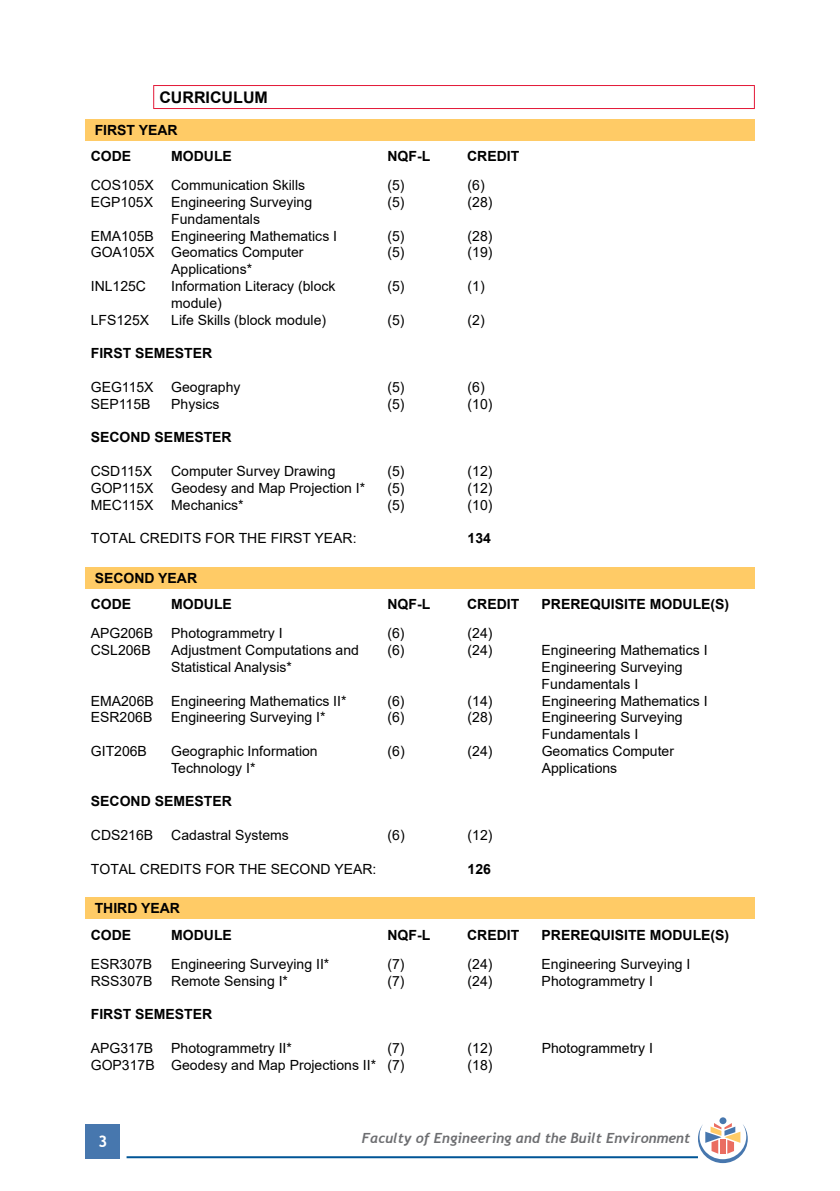
<style>
.page{position:relative;width:840px;height:1191px;background:#fff}
.page>*{position:absolute;margin:0;border:0;box-sizing:border-box;transform-origin:0 0}
.t1{font:700 16px "Arial";color:#000}
.t2{font:700 16px "Trebuchet MS";color:#fff}
.t3{font:14px/16.8px "Arial";color:#000}
.t4{font:700 14px/26.4px "Arial";color:#000}
.t5{font:italic 700 14px "Trebuchet";color:#6d6e71}
</style>
<div class="page">
<div style="left:86px;top:1124px;width:34px;height:34px;background:#4777ae"></div>
<hr style="left:126px;top:1156px;width:571px;height:2px;background:#005596">
<div style="left:719px;top:1117px;width:7px;height:7px;background:#4777ae;border-radius:50%"></div>
<svg style="left:697px;top:1123px;width:50px;height:40px"></svg>
<hr style="left:153px;top:85px;width:601px;height:1px;background:#e31837">
<svg style="left:153px;top:86px;width:1px;height:22px"></svg>
<svg style="left:753px;top:86px;width:1px;height:22px"></svg>
<hr style="left:153px;top:108px;width:601px;height:1px;background:#e31837">
<div style="left:85px;top:119px;width:669px;height:22px;background:#ffcb66"></div>
<div style="left:85px;top:567px;width:669px;height:21px;background:#ffcb66"></div>
<div style="left:85px;top:897px;width:669px;height:22px;background:#ffcb66"></div>
<p class="t1" style="left:159px;top:86px;width:110px">CURRICULUM</p>
<p class="t4" style="left:91px;top:117px;width:88px">FIRST YEAR<br>CODE</p>
<p class="t4" style="left:171px;top:143px;width:62px">MODULE</p>
<p class="t4" style="left:387px;top:143px;width:44px">NQF-L</p>
<p class="t4" style="left:467px;top:143px;width:54px">CREDIT</p>
<p class="t3" style="left:91px;top:177px;width:216px">COS105X Communication Skills</p>
<p class="t3" style="left:387px;top:177px;width:19px">(5)</p>
<p class="t3" style="left:467px;top:177px;width:19px">(6)</p>
<p class="t3" style="left:91px;top:194px;width:64px">EGP105X</p>
<p class="t3" style="left:171px;top:194px;width:142px">Engineering Surveying</p>
<p class="t3" style="left:387px;top:194px;width:19px">(5)</p>
<p class="t3" style="left:467px;top:194px;width:26px">(28)</p>
<p class="t3" style="left:91px;top:210px;width:248px;text-align:center">Fundamentals<br>EMA105B Engineering Mathematics I</p>
<p class="t3" style="left:387px;top:227px;width:19px">(5)</p>
<p class="t3" style="left:467px;top:227px;width:26px">(28)</p>
<p class="t3" style="left:91px;top:244px;width:214px">GOA105X Geomatics Computer</p>
<p class="t3" style="left:387px;top:244px;width:19px">(5)</p>
<p class="t3" style="left:467px;top:244px;width:26px">(19)</p>
<p class="t3" style="left:171px;top:261px;width:82px">Applications*</p>
<p class="t3" style="left:91px;top:278px;width:57px">INL125C</p>
<p class="t3" style="left:171px;top:278px;width:166px">Information Literacy (block</p>
<p class="t3" style="left:387px;top:278px;width:19px">(5)</p>
<p class="t3" style="left:467px;top:278px;width:19px">(1)</p>
<p class="t3" style="left:171px;top:294px;width:52px">module)</p>
<p class="t3" style="left:91px;top:311px;width:60px">LFS125X</p>
<p class="t3" style="left:171px;top:311px;width:156px">Life Skills (block module)</p>
<p class="t3" style="left:387px;top:311px;width:19px">(5)</p>
<p class="t3" style="left:467px;top:311px;width:19px">(2)</p>
<p class="t4" style="left:91px;top:340px;width:123px">FIRST SEMESTER</p>
<p class="t3" style="left:91px;top:378px;width:64px">GEG115X</p>
<p class="t3" style="left:171px;top:378px;width:71px">Geography</p>
<p class="t3" style="left:387px;top:378px;width:19px">(5)</p>
<p class="t3" style="left:467px;top:378px;width:19px">(6)</p>
<p class="t3" style="left:91px;top:395px;width:61px">SEP115B</p>
<p class="t3" style="left:171px;top:395px;width:50px">Physics</p>
<p class="t3" style="left:387px;top:395px;width:19px">(5)</p>
<p class="t3" style="left:467px;top:395px;width:26px">(10)</p>
<p class="t4" style="left:91px;top:424px;width:142px">SECOND SEMESTER</p>
<p class="t3" style="left:91px;top:462px;width:63px">CSD115X</p>
<p class="t3" style="left:171px;top:462px;width:166px">Computer Survey Drawing</p>
<p class="t3" style="left:387px;top:462px;width:19px">(5)</p>
<p class="t3" style="left:467px;top:462px;width:26px">(12)</p>
<p class="t3" style="left:91px;top:479px;width:64px">GOP115X</p>
<p class="t3" style="left:171px;top:479px;width:195px">Geodesy and Map Projection I*</p>
<p class="t3" style="left:387px;top:479px;width:19px">(5)</p>
<p class="t3" style="left:467px;top:479px;width:26px">(12)</p>
<p class="t3" style="left:91px;top:496px;width:64px">MEC115X</p>
<p class="t3" style="left:171px;top:496px;width:74px">Mechanics*</p>
<p class="t3" style="left:387px;top:496px;width:19px">(5)</p>
<p class="t3" style="left:467px;top:496px;width:26px">(10)</p>
<p class="t3" style="left:91px;top:530px;width:267px">TOTAL CREDITS FOR THE FIRST YEAR:</p>
<p class="t4" style="left:467px;top:525px;width:25px">134</p>
<p class="t4" style="left:91px;top:565px;width:108px">SECOND YEAR<br>CODE</p>
<p class="t4" style="left:171px;top:591px;width:62px">MODULE</p>
<p class="t4" style="left:387px;top:591px;width:44px">NQF-L</p>
<p class="t4" style="left:467px;top:591px;width:54px">CREDIT</p>
<p class="t4" style="left:541px;top:591px;width:189px">PREREQUISITE MODULE(S)</p>
<p class="t3" style="left:91px;top:625px;width:64px">APG206B</p>
<p class="t3" style="left:171px;top:625px;width:113px">Photogrammetry I</p>
<p class="t3" style="left:387px;top:625px;width:19px">(6)</p>
<p class="t3" style="left:467px;top:625px;width:26px">(24)</p>
<p class="t3" style="left:91px;top:641px;width:61px">CSL206B</p>
<p class="t3" style="left:171px;top:641px;width:189px">Adjustment Computations and</p>
<p class="t3" style="left:387px;top:641px;width:19px">(6)</p>
<p class="t3" style="left:467px;top:641px;width:26px">(24)</p>
<p class="t3" style="left:541px;top:641px;width:167px">Engineering Mathematics I</p>
<p class="t3" style="left:171px;top:658px;width:122px">Statistical Analysis*</p>
<p class="t3" style="left:541px;top:658px;width:142px">Engineering Surveying<br>Fundamentals I</p>
<p class="t3" style="left:91px;top:692px;width:257px">EMA206B Engineering Mathematics II*</p>
<p class="t3" style="left:387px;top:692px;width:19px">(6)</p>
<p class="t3" style="left:467px;top:692px;width:26px">(14)</p>
<p class="t3" style="left:541px;top:692px;width:167px">Engineering Mathematics I</p>
<p class="t3" style="left:91px;top:709px;width:63px">ESR206B</p>
<p class="t3" style="left:171px;top:709px;width:156px">Engineering Surveying I*</p>
<p class="t3" style="left:387px;top:709px;width:19px">(6)</p>
<p class="t3" style="left:467px;top:709px;width:26px">(28)</p>
<p class="t3" style="left:541px;top:709px;width:142px">Engineering Surveying<br>Fundamentals I</p>
<p class="t3" style="left:91px;top:742px;width:58px">GIT206B</p>
<p class="t3" style="left:171px;top:742px;width:148px">Geographic Information</p>
<p class="t3" style="left:387px;top:742px;width:19px">(6)</p>
<p class="t3" style="left:467px;top:742px;width:26px">(24)</p>
<p class="t3" style="left:541px;top:742px;width:134px">Geomatics Computer</p>
<p class="t3" style="left:171px;top:759px;width:86px">Technology I*</p>
<p class="t3" style="left:541px;top:759px;width:77px">Applications</p>
<p class="t4" style="left:91px;top:788px;width:142px">SECOND SEMESTER</p>
<p class="t3" style="left:91px;top:826px;width:64px">CDS216B</p>
<p class="t3" style="left:171px;top:826px;width:119px">Cadastral Systems</p>
<p class="t3" style="left:387px;top:826px;width:19px">(6)</p>
<p class="t3" style="left:467px;top:826px;width:26px">(12)</p>
<p class="t3" style="left:91px;top:860px;width:287px">TOTAL CREDITS FOR THE SECOND YEAR:</p>
<p class="t4" style="left:467px;top:855px;width:25px">126</p>
<p class="t4" style="left:91px;top:895px;width:91px">THIRD YEAR<br>CODE</p>
<p class="t4" style="left:171px;top:922px;width:62px">MODULE</p>
<p class="t4" style="left:387px;top:922px;width:44px">NQF-L</p>
<p class="t4" style="left:467px;top:922px;width:54px">CREDIT</p>
<p class="t4" style="left:541px;top:922px;width:189px">PREREQUISITE MODULE(S)</p>
<p class="t3" style="left:91px;top:955px;width:63px">ESR307B</p>
<p class="t3" style="left:171px;top:955px;width:159px">Engineering Surveying II*</p>
<p class="t3" style="left:387px;top:955px;width:19px">(7)</p>
<p class="t3" style="left:467px;top:955px;width:26px">(24)</p>
<p class="t3" style="left:541px;top:955px;width:150px">Engineering Surveying I</p>
<p class="t3" style="left:91px;top:972px;width:63px">RSS307B</p>
<p class="t3" style="left:171px;top:972px;width:118px">Remote Sensing I*</p>
<p class="t3" style="left:387px;top:972px;width:19px">(7)</p>
<p class="t3" style="left:467px;top:972px;width:26px">(24)</p>
<p class="t3" style="left:541px;top:972px;width:113px">Photogrammetry I</p>
<p class="t4" style="left:91px;top:1001px;width:123px">FIRST SEMESTER</p>
<p class="t3" style="left:91px;top:1039px;width:64px">APG317B</p>
<p class="t3" style="left:171px;top:1039px;width:122px">Photogrammetry II*</p>
<p class="t3" style="left:387px;top:1039px;width:19px">(7)</p>
<p class="t3" style="left:467px;top:1039px;width:26px">(12)</p>
<p class="t3" style="left:541px;top:1039px;width:113px">Photogrammetry I</p>
<p class="t3" style="left:91px;top:1056px;width:315px">GOP317B Geodesy and Map Projections II* (7)</p>
<p class="t3" style="left:467px;top:1056px;width:26px">(18)</p>
<p class="t2" style="left:98px;top:1131px;width:11px">3</p>
<p class="t5" style="left:362px;top:1129px;width:329px">Faculty of Engineering and the Built Environment</p>
</div>
